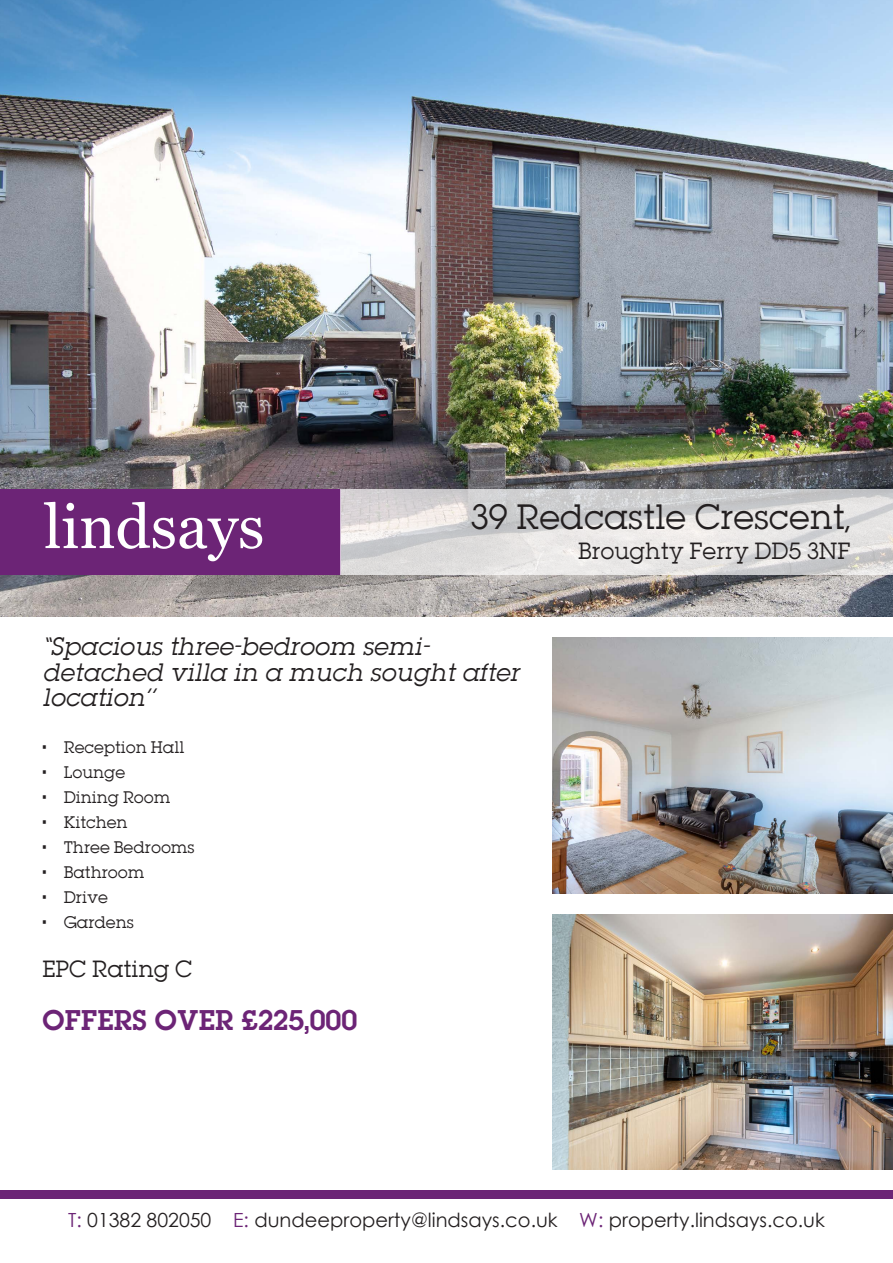
<style>
.page{position:relative;width:893px;height:1263px;background:#fff}
.page>*{position:absolute;margin:0;border:0;box-sizing:border-box;transform-origin:0 0}
.t1{font:31.5px "Lubalin";color:#231f20}
.t2{font:25.5px "Lubalin Demi";color:#6c2476}
.t3{font:italic 22.5px/25.5px "Lubalin";color:#231f20}
.t4{font:21px "Lubalin";color:#231f20}
.t5{font:19.5px "Century Gothic";color:#231f20}
.t6{font:15px "Lubalin";color:#231f20}
.s1{color:#6c2476}
</style>
<div class="page">
<img style="left:0;top:0;width:893px;height:617px">
<img style="left:553px;top:638px;width:340px;height:255px">
<img style="left:553px;top:914px;width:340px;height:255px">
<div style="left:0;top:489px;width:340px;height:85px;background:#6c2476"></div>
<svg style="left:44px;top:502px;width:218px;height:59px"></svg>
<div style="left:0;top:1191px;width:893px;height:8px;background:#6c2476"></div>
<svg style="left:340px;top:489px;width:553px;height:85px;background:#dcdbdb"></svg>
<h1 class="t1" style="left:471px;top:496px;width:381px">39 Redcastle Crescent,</h1>
<h3 class="t4" style="left:578px;top:536px;width:274px">Broughty Ferry DD5 3NF</h3>
<h3 class="t3" style="left:43px;top:634px;width:478px">“Spacious three-bedroom semi&shy;detached villa in a much sought after location’’</h3>
<p class="t6" style="left:43px;top:737px;width:143px">• Reception Hall</p>
<p class="t6" style="left:43px;top:762px;width:84px">• Lounge</p>
<p class="t6" style="left:43px;top:787px;width:129px">• Dining Room</p>
<p class="t6" style="left:43px;top:812px;width:87px">• Kitchen</p>
<p class="t6" style="left:43px;top:837px;width:154px">• Three Bedrooms</p>
<p class="t6" style="left:43px;top:862px;width:104px">• Bathroom</p>
<p class="t6" style="left:43px;top:887px;width:67px">• Drive</p>
<p class="t6" style="left:43px;top:912px;width:93px">• Gardens</p>
<h3 class="t4" style="left:43px;top:955px;width:151px">EPC Rating C</h3>
<h2 class="t2" style="left:43px;top:1002px;width:316px">OFFERS OVER £225,000</h2>
<h3 class="t5" style="left:68px;top:1206px;width:758px"><span class="s1">T:</span> 01382 802050 <span class="s1">E:</span> dundeeproperty@lindsays.co.uk <span class="s1">W:</span> property.lindsays.co.uk</h3>
</div>
